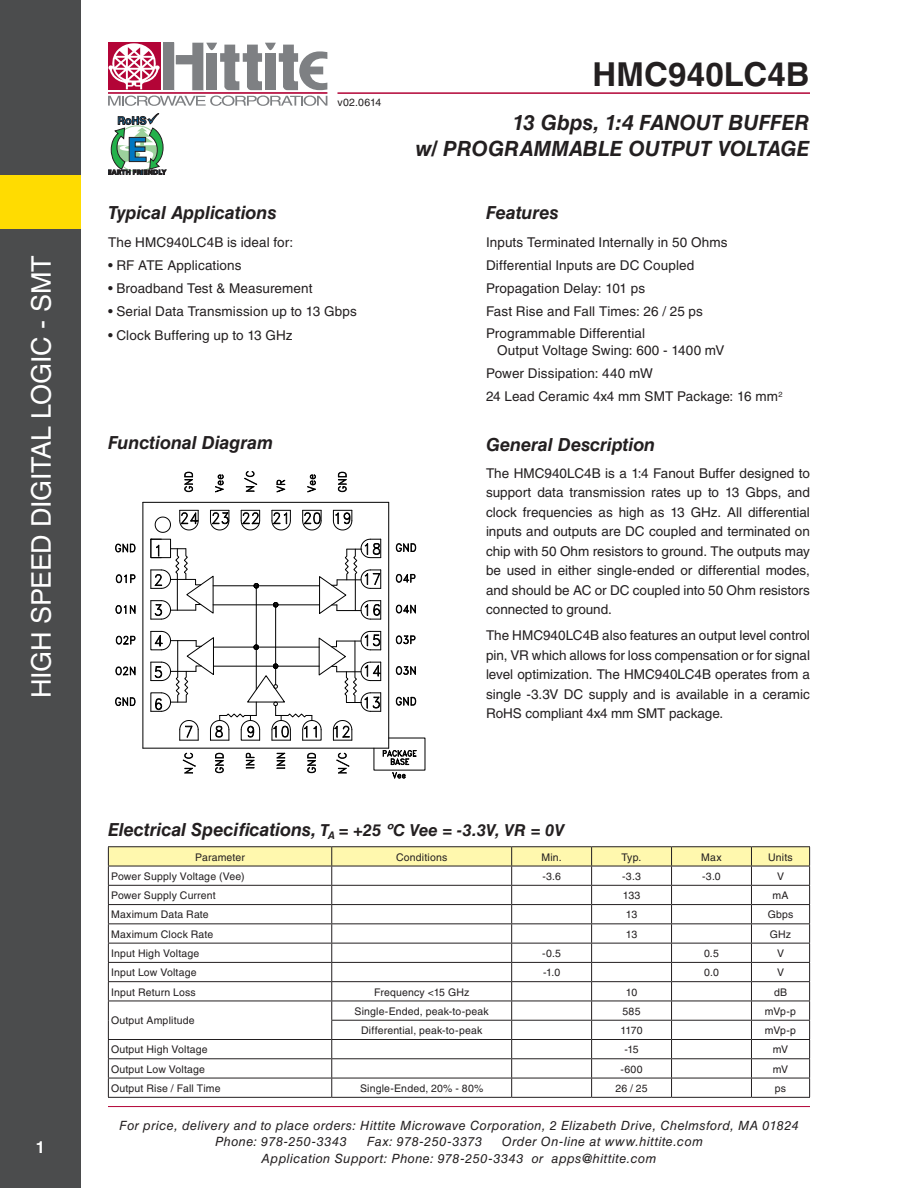
<style>
.page{position:relative;width:918px;height:1188px;background:#fff}
.page>*{position:absolute;margin:0;border:0;box-sizing:border-box;transform-origin:0 0}
.t1{font:700 33px "Helvetica LT Std";letter-spacing:.005em;color:#231f20}
.t2{font:27px "Helvetica LT Std";letter-spacing:-.01em;color:#fff}
.t3{font:italic 700 21px/25.2px "Helvetica LT Std";letter-spacing:-.005em;color:#231f20;text-align:right}
.t4{font:italic 700 18px "Helvetica LT Std";letter-spacing:-.005em;color:#231f20}
.t5{font:700 16.5px "Helvetica LT Std";color:#fff}
.t6{font:13.5px/19.5px "Helvetica LT Std";letter-spacing:.005em;color:#231f20;text-align:justify}
.t7{font:italic 12.75px/16.5px "Helvetica LT Std";letter-spacing:.035em;color:#231f20}
.t8{font:10.5px "Helvetica LT Std";letter-spacing:.015em;color:#231f20}
.s1{font-size:16.5px}
</style>
<div class="page">
<hr style="left:108px;top:1106px;width:702px;height:1px;background:#b30437">
<hr style="left:338px;top:92px;width:472px;height:2px;background:#b30437">
<div style="left:163px;top:43px;width:11px;height:47px;background:#7e8083"></div>
<div style="left:108px;top:43px;width:52px;height:47px;background:#b30437"></div>
<hr style="left:108px;top:92px;width:219px;height:2px;background:#b30437">
<svg style="left:176px;top:43px;width:151px;height:47px"></svg>
<svg style="left:108px;top:96px;width:219px;height:10px"></svg>
<svg style="left:108px;top:43px;width:52px;height:46px"></svg>
<svg style="left:108px;top:113px;width:58px;height:62px"></svg>
<div style="left:0;top:0;width:81px;height:1188px;background:#4b4c4d"></div>
<div style="left:0;top:175px;width:81px;height:54px;background:#ffdc01"></div>
<hr style="left:108px;top:1097px;width:224px;height:1px;background:#231f20">
<hr style="left:332px;top:1097px;width:180px;height:1px;background:#231f20">
<hr style="left:512px;top:1097px;width:80px;height:1px;background:#231f20">
<hr style="left:592px;top:1097px;width:80px;height:1px;background:#231f20">
<hr style="left:672px;top:1097px;width:79px;height:1px;background:#231f20">
<hr style="left:751px;top:1097px;width:59px;height:1px;background:#231f20">
<hr style="left:108px;top:846px;width:224px;height:1px;background:#231f20">
<hr style="left:332px;top:846px;width:180px;height:1px;background:#231f20">
<hr style="left:512px;top:846px;width:80px;height:1px;background:#231f20">
<hr style="left:592px;top:846px;width:80px;height:1px;background:#231f20">
<hr style="left:672px;top:846px;width:79px;height:1px;background:#231f20">
<hr style="left:751px;top:846px;width:59px;height:1px;background:#231f20">
<svg style="left:108px;top:847px;width:702px;height:250px"></svg>
<hr style="left:108px;top:866px;width:224px;height:1px;background:#231f20">
<hr style="left:332px;top:866px;width:180px;height:1px;background:#231f20">
<hr style="left:512px;top:866px;width:80px;height:1px;background:#231f20">
<hr style="left:592px;top:866px;width:80px;height:1px;background:#231f20">
<hr style="left:672px;top:866px;width:79px;height:1px;background:#231f20">
<hr style="left:751px;top:866px;width:59px;height:1px;background:#231f20">
<svg style="left:155px;top:517px;width:16px;height:16px"></svg>
<svg style="left:396px;top:543px;width:20px;height:9px"></svg>
<svg style="left:184px;top:472px;width:9px;height:20px"></svg>
<svg style="left:115px;top:543px;width:21px;height:10px"></svg>
<svg style="left:215px;top:474px;width:9px;height:19px"></svg>
<svg style="left:244px;top:471px;width:13px;height:21px"></svg>
<svg style="left:276px;top:479px;width:9px;height:14px"></svg>
<svg style="left:307px;top:474px;width:9px;height:19px"></svg>
<svg style="left:338px;top:472px;width:9px;height:20px"></svg>
<svg style="left:396px;top:573px;width:20px;height:10px"></svg>
<svg style="left:116px;top:574px;width:20px;height:9px"></svg>
<svg style="left:396px;top:604px;width:20px;height:10px"></svg>
<svg style="left:115px;top:605px;width:21px;height:9px"></svg>
<svg style="left:116px;top:636px;width:20px;height:9px"></svg>
<svg style="left:115px;top:666px;width:21px;height:10px"></svg>
<svg style="left:115px;top:697px;width:21px;height:9px"></svg>
<hr style="left:143px;top:748px;width:246px;height:1px;background:#000">
<hr style="left:143px;top:502px;width:246px;height:1px;background:#000">
<hr style="left:143px;top:502px;width:1px;height:246px;background:#000">
<hr style="left:388px;top:502px;width:1px;height:246px;background:#000">
<svg style="left:241px;top:510px;width:19px;height:20px"></svg>
<svg style="left:179px;top:510px;width:20px;height:20px"></svg>
<svg style="left:210px;top:510px;width:20px;height:20px"></svg>
<svg style="left:302px;top:510px;width:20px;height:20px"></svg>
<svg style="left:271px;top:510px;width:20px;height:20px"></svg>
<svg style="left:333px;top:510px;width:20px;height:20px"></svg>
<svg style="left:150px;top:539px;width:64px;height:81px"></svg>
<svg style="left:319px;top:539px;width:62px;height:81px"></svg>
<hr style="left:256px;top:586px;width:1px;height:104px;background:#000">
<hr style="left:275px;top:605px;width:1px;height:80px;background:#000">
<hr style="left:213px;top:586px;width:106px;height:1px;background:#000">
<hr style="left:213px;top:605px;width:107px;height:1px;background:#000">
<svg style="left:150px;top:631px;width:275px;height:147px"></svg>
<svg style="left:254px;top:583px;width:5px;height:6px"></svg>
<svg style="left:273px;top:602px;width:6px;height:6px"></svg>
<h2 class="t2" style="left:26px;top:698px;width:443px;rotate:-90deg">High Speed Digital Logic - SMT</h2>
<p class="t5" style="left:36px;top:1138px;width:11px">1</p>
<p class="t8" style="left:338px;top:96px;width:45px">v02.0614</p>
<h3 class="t4" style="left:108px;top:201px;width:170px">Typical Applications</h3>
<p class="t6" style="left:108px;top:232px;width:187px">The HMC940LC4B is ideal for:</p>
<p class="t6" style="left:108px;top:255px;width:135px">• RF ATE Applications</p>
<p class="t6" style="left:108px;top:279px;width:206px">• Broadband Test &amp; Measurement</p>
<p class="t6" style="left:108px;top:302px;width:250px">• Serial Data Transmission up to 13 Gbps</p>
<p class="t6" style="left:108px;top:325px;width:186px">• Clock Buffering up to 13 GHz</p>
<h3 class="t4" style="left:108px;top:432px;width:167px">Functional Diagram</h3>
<h1 class="t1" style="left:593px;top:54px;width:219px">HMC940LC4B</h1>
<h3 class="t3" style="left:416px;top:110px;width:395px">13 Gbps, 1:4 FANOUT BUFFER<br>w/ PROGRAMMABLE OUTPUT VOLTAGE</h3>
<h3 class="t4" style="left:486px;top:201px;width:74px">Features</h3>
<p class="t6" style="left:486px;top:230px;width:243px;line-height:23px;text-align:left">I nputs Terminated I nternally in 50 Ohms<br>Differential I nputs are DC Coupled<br>Propagation Delay: 101 ps<br>Fast Rise and Fall Times: 26 / 25 ps<br>Programmable Differential</p>
<p class="t6" style="left:486px;top:338px;width:298px;line-height:23px;text-align:left;text-indent:11px">Output Voltage Swing: 600 - 1400 mV<br>Power Dissipation: 440 mW<br>24 Lead Ceramic 4x4 mm SMT Package: 16 mm<sup>2</sup></p>
<h3 class="t4" style="left:486px;top:434px;width:171px">General Description</h3>
<p class="t6" style="left:486px;top:463px;width:326px">The HMC940LC4B is a 1:4 Fanout Buffer designed to support data transmission rates up to 13 Gbps, and clock frequencies as high as 13 GHz. All differential inputs and outputs are DC coupled and terminated on chip with 50 Ohm resistors to ground. The outputs may be used in either single-ended or differential modes, and should be AC or DC coupled into 50 Ohm resistors connected to ground.</p>
<p class="t6" style="left:486px;top:626px;width:326px">The HMC940LC4B also features an output level control pin, VR which allows for loss compensation or for signal level optimization. The HMC940LC4B operates from a single -3.3V DC supply and is available in a ceramic RoHS compliant 4x4 mm SMT package.</p>
<h3 class="t4" style="left:108px;top:819px;width:458px">Electrical Specifications, <span class="s1">T</span><sub>A</sub> <span class="s1">= +25 ºC Vee = -3.3V, VR = 0V</span></h3>
<p class="t8" style="left:195px;top:851px;width:51px">Parameter</p>
<p class="t8" style="left:396px;top:851px;width:53px">Conditions</p>
<p class="t8" style="left:541px;top:851px;width:22px">Min.</p>
<p class="t8" style="left:622px;top:851px;width:21px">Typ.</p>
<p class="t8" style="left:701px;top:851px;width:22px">Max</p>
<p class="t8" style="left:768px;top:851px;width:26px">Units</p>
<p class="t8" style="left:111px;top:870px;width:135px">Power Supply Voltage (Vee)</p>
<p class="t8" style="left:542px;top:870px;width:20px">-3.6</p>
<p class="t8" style="left:622px;top:870px;width:20px">-3.3</p>
<p class="t8" style="left:702px;top:870px;width:20px">-3.0</p>
<p class="t8" style="left:777px;top:870px;width:9px">V</p>
<p class="t8" style="left:111px;top:889px;width:106px">Power Supply Current</p>
<p class="t8" style="left:623px;top:889px;width:19px">133</p>
<p class="t8" style="left:773px;top:889px;width:17px">mA</p>
<p class="t8" style="left:111px;top:909px;width:99px">Maximum Data Rate</p>
<p class="t8" style="left:626px;top:909px;width:13px">13</p>
<p class="t8" style="left:768px;top:909px;width:27px">Gbps</p>
<p class="t8" style="left:111px;top:928px;width:104px">Maximum Clock Rate</p>
<p class="t8" style="left:626px;top:928px;width:13px">13</p>
<p class="t8" style="left:770px;top:928px;width:23px">GHz</p>
<p class="t8" style="left:111px;top:947px;width:90px">I nput High Voltage</p>
<p class="t8" style="left:542px;top:947px;width:20px">-0.5</p>
<p class="t8" style="left:704px;top:947px;width:16px">0.5</p>
<p class="t8" style="left:777px;top:947px;width:9px">V</p>
<p class="t8" style="left:111px;top:966px;width:87px">I nput Low Voltage</p>
<p class="t8" style="left:543px;top:966px;width:19px">-1.0</p>
<p class="t8" style="left:704px;top:966px;width:16px">0.0</p>
<p class="t8" style="left:777px;top:966px;width:9px">V</p>
<p class="t8" style="left:111px;top:986px;width:86px">I nput Return Loss</p>
<p class="t8" style="left:374px;top:986px;width:97px">Frequency &lt;15 GHz</p>
<p class="t8" style="left:626px;top:986px;width:13px">10</p>
<p class="t8" style="left:774px;top:986px;width:15px">dB</p>
<p class="t8" style="left:111px;top:1015px;width:85px">Output Amplitude</p>
<p class="t8" style="left:355px;top:1005px;width:136px">Single-Ended, peak-to-peak</p>
<p class="t8" style="left:623px;top:1005px;width:19px">585</p>
<p class="t8" style="left:765px;top:1005px;width:33px">mVp-p</p>
<p class="t8" style="left:361px;top:1024px;width:123px">Differential, peak-to-peak</p>
<p class="t8" style="left:621px;top:1024px;width:23px">1170</p>
<p class="t8" style="left:765px;top:1024px;width:33px">mVp-p</p>
<p class="t8" style="left:111px;top:1044px;width:98px">Output High Voltage</p>
<p class="t8" style="left:624px;top:1044px;width:16px">-15</p>
<p class="t8" style="left:773px;top:1044px;width:17px">mV</p>
<p class="t8" style="left:111px;top:1063px;width:95px">Output Low Voltage</p>
<p class="t8" style="left:621px;top:1063px;width:24px">-600</p>
<p class="t8" style="left:773px;top:1063px;width:17px">mV</p>
<p class="t8" style="left:111px;top:1082px;width:111px">Output Rise / Fall Time</p>
<p class="t8" style="left:360px;top:1082px;width:125px">Single-Ended, 20% - 80%</p>
<p class="t8" style="left:615px;top:1082px;width:34px">26 / 25</p>
<p class="t8" style="left:775px;top:1082px;width:13px">ps</p>
<p class="t7" style="left:215px;top:1117px;width:585px;text-indent:-96px">For price, delivery and to place orders: Hittite Microwave Corporation, 2 Elizabeth Drive, Chelmsford, MA 01824<br>Phone: 978-250-3343</p>
<p class="t7" style="left:262px;top:1133px;width:443px;text-indent:240px">Order On-line at www.hittite.com<br>Application Support: Phone: 978-250-3343 or apps@hittite.com</p>
<p class="t7" style="left:367px;top:1133px;width:117px">Fax: 978-250-3373</p>
</div>
